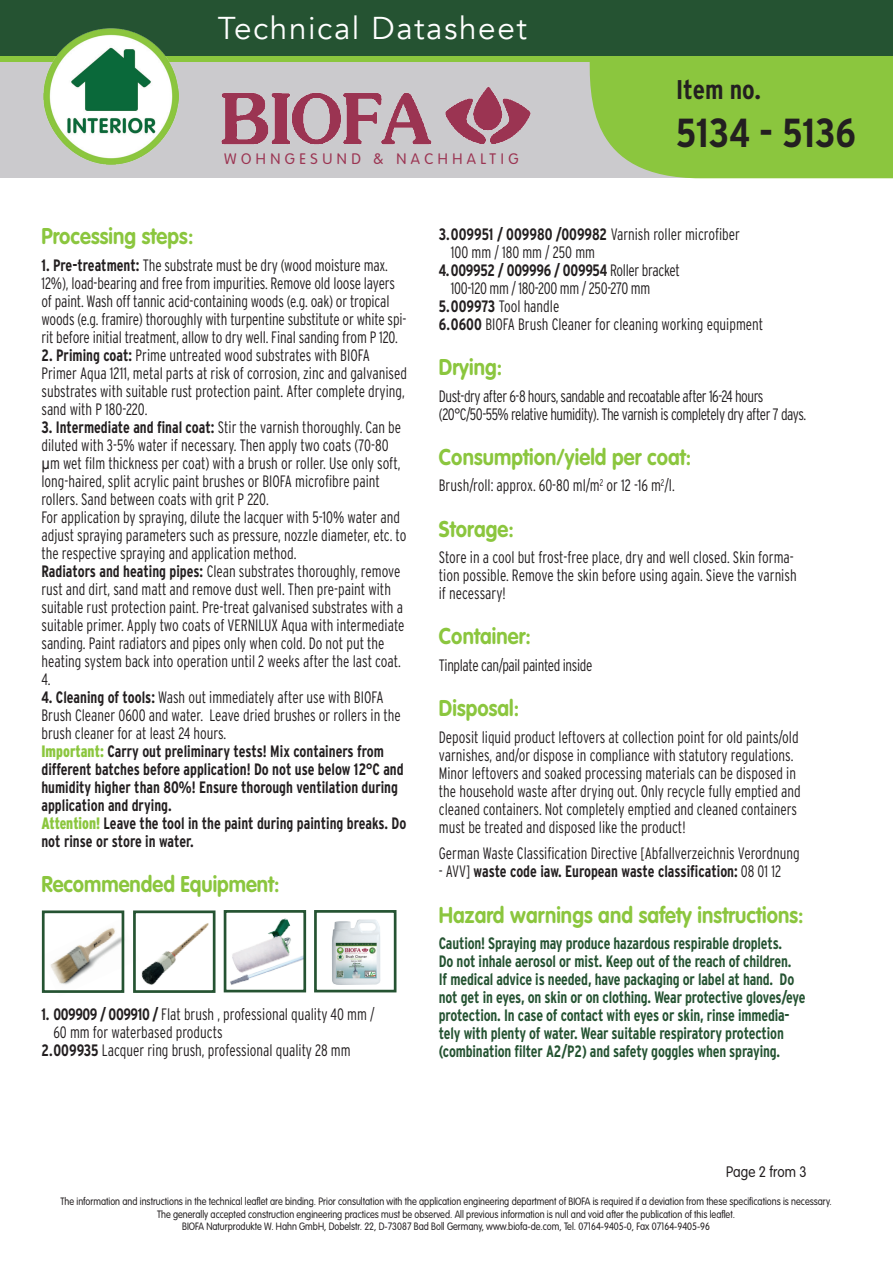
<style>
.page{position:relative;width:893px;height:1263px;background:#fff}
.page>*{position:absolute;margin:0;border:0;box-sizing:border-box;transform-origin:0 0}
.t1{font:700 condensed 40.5px "Interstate";letter-spacing:-.005em;color:#231f20}
.t2{font:31.5px "Avenir";letter-spacing:.05em;color:#fff}
.t3{font:700 condensed 27px "Interstate";color:#231f20}
.t4{font:700 22.5px "VAG Rounded Std";letter-spacing:.005em;color:#8bc63e;scale:.9 1}
.t5{font:300 condensed 16.5px/18px "Interstate";color:#231f20;scale:.9 1}
.t6{font:700 condensed 16.5px/18px "Interstate";color:#231f20;scale:.9 1}
.t7{font:700 condensed 16.5px/18px "Interstate";letter-spacing:-.01em;color:#255332;scale:.9 1}
.t8{font:300 condensed 16.5px/18px "Interstate";letter-spacing:-.03em;color:#231f20;scale:.9 1}
.t9{font:700 condensed 16.5px "Interstate";letter-spacing:-.02em;color:#231f20;scale:.9 1}
.t10{font:300 condensed 16.5px "Interstate";letter-spacing:-.02em;color:#231f20;scale:.9 1}
.t11{font:300 condensed 16.5px "Interstate";letter-spacing:-.025em;color:#231f20;scale:.9 1}
.t12{font:300 15px "VAG Rounded Std";letter-spacing:.3em;color:#9b3452}
.t13{font:300 15px "VAG Rounded Std";letter-spacing:.005em;color:#231f20;scale:.9 1}
.t14{font:300 10.5px/12.6px "VAG Rounded Std";color:#231f20;text-align:center;scale:.87 1}
.s1{font-weight:700}
.s2{font-family:"Arial Narrow";font-weight:400;font-stretch:normal}
.s3{font-weight:300}
.s4{font-weight:900;color:#8bc63e}
</style>
<div class="page">
<div style="left:0;top:0;width:893px;height:178px;background:#cbcacd"></div>
<svg style="left:589px;top:62px;width:304px;height:117px;background:#90c649"></svg>
<svg style="left:0;top:55px;width:893px;height:7px;background:#7cb53c"></svg>
<div style="left:0;top:0;width:893px;height:55px;background:#255332"></div>
<img style="left:221px;top:87px;width:310px;height:58px">
<img style="left:43px;top:29px;width:136px;height:136px">
<img style="left:41px;top:919px;width:84px;height:74px">
<img style="left:141px;top:915px;width:83px;height:77px">
<div style="left:42px;top:910px;width:82px;height:83px;border:3px solid #255332"></div>
<div style="left:133px;top:910px;width:82px;height:83px;border:3px solid #255332"></div>
<div style="left:314px;top:910px;width:82px;height:82px;border:3px solid #255332"></div>
<img style="left:326px;top:913px;width:60px;height:79px">
<img style="left:230px;top:956px;width:72px;height:29px">
<img style="left:268px;top:918px;width:30px;height:45px">
<img style="left:230px;top:934px;width:63px;height:41px">
<div style="left:224px;top:910px;width:82px;height:82px;border:3px solid #255332"></div>
<h2 class="t2" style="left:218px;top:9px;width:310px">Technical Datasheet</h2>
<p class="t12" style="left:224px;top:150px;width:296px">WOHNGESUND &amp; NACHHALTIG</p>
<h3 class="t3" style="left:676px;top:73px;width:86px">Item no.</h3>
<h1 class="t1" style="left:676px;top:108px;width:181px">5134 - 5136</h1>
<h3 class="t4" style="left:41px;top:223px;width:170px">Processing steps:</h3>
<p class="t5" style="left:41px;top:256px;width:407px"><span class="s1">1. Pre-treatment:</span> The substrate must be dry (wood moisture max.<br>12%), load-bearing and free from impurities. Remove old loose layers of paint. Wash off tannic acid-containing woods (e.g. oak) or tropical woods (e.g. framire) thoroughly with turpentine substitute or white spi&shy;rit before initial treatment, allow to dry well. Final sanding from P 120.</p>
<p class="t5" style="left:41px;top:346px;width:408px"><span class="s1">2. Priming coat:</span> Prime untreated wood substrates with BIOFA Primer Aqua 1211, metal parts at risk of corrosion, zinc and galvanised substrates with suitable rust protection paint. After complete drying, sand with P 180-220.</p>
<p class="t5" style="left:41px;top:418px;width:407px"><span class="s1">3. Intermediate and final coat:</span> Stir the varnish thoroughly. Can be diluted with 3-5% water if necessary. Then apply two coats (70-80 <span class="s2">µ</span>m wet film thickness per coat) with a brush or roller. Use only soft, long-haired, split acrylic paint brushes or BIOFA microfibre paint rollers. Sand between coats with grit P 220.<br>For application by spraying, dilute the lacquer with 5-10% water and adjust spraying parameters such as pressure, nozzle diameter, etc. to the respective spraying and application method.<br><span class="s1">Radiators and heating pipes:</span> Clean substrates thoroughly, remove rust and dirt, sand matt and remove dust well. Then pre-paint with suitable rust protection paint. Pre-treat galvanised substrates with a suitable primer. Apply two coats of VERNILUX Aqua with intermediate sanding. Paint radiators and pipes only when cold. Do not put the heating system back into operation until 2 weeks after the last coat.<br>4.</p>
<p class="t6" style="left:41px;top:688px;width:407px">4. Cleaning of tools: <span class="s3">Wash out immediately after use with BIOFA Brush Cleaner 0600 and water. Leave dried brushes or rollers in the brush cleaner for at least 24 hours.<br></span><span class="s4">Important:</span> Carry out preliminary tests! Mix containers from different batches before application! Do not use below 12°C and humidity higher than 80%! Ensure thorough ventilation during application and drying.<br><span class="s4">Attention!</span> Leave the tool in the paint during painting breaks. Do not rinse or store in water.</p>
<h3 class="t4" style="left:41px;top:871px;width:266px">Recommended Equipment:</h3>
<p class="t5" style="left:41px;top:1005px;width:372px"><span class="s1">1. 009909 / 009910 /</span> Flat brush , professional quality 40 mm /</p>
<p class="t5" style="left:53px;top:1023px;width:189px">60 mm for waterbased products</p>
<p class="t5" style="left:41px;top:1041px;width:345px"><span class="s1">2.009935</span> Lacquer ring brush, professional quality 28 mm</p>
<p class="t5" style="left:439px;top:225px;width:336px"><span class="s1">3.009951 / 009980 /009982</span> Varnish roller microfiber</p>
<p class="t5" style="left:451px;top:243px;width:162px">100 mm / 180 mm / 250 mm</p>
<p class="t9" style="left:439px;top:260px;width:269px">4.009952 / 009996 / 009954 <span class="s3">Roller bracket</span></p>
<p class="t10" style="left:451px;top:278px;width:223px">100-120 mm / 180-200 mm / 250-270 mm</p>
<p class="t5" style="left:439px;top:297px;width:135px"><span class="s1">5.009973</span> Tool handle</p>
<p class="t5" style="left:439px;top:315px;width:362px"><span class="s1">6.0600</span> BIOFA Brush Cleaner for cleaning working equipment</p>
<h3 class="t4" style="left:439px;top:354px;width:72px">Drying:</h3>
<p class="t8" style="left:439px;top:387px;width:410px">Dust-dry after 6-8 hours, sandable and recoatable after 16-24 hours (20°C/50-55% relative humidity). The varnish is completely dry after 7 days.</p>
<h3 class="t4" style="left:439px;top:444px;width:282px">Consumption/yield per coat:</h3>
<p class="t5" style="left:439px;top:476px;width:264px">Brush/roll: approx. 60-80 ml/m<sup>2</sup> or 12 -16 m<sup>2</sup>/l.</p>
<h3 class="t4" style="left:439px;top:516px;width:85px">Storage:</h3>
<p class="t5" style="left:439px;top:548px;width:399px">Store in a cool but frost-free place, dry and well closed. Skin forma&shy;tion possible. Remove the skin before using again. Sieve the varnish if necessary!</p>
<h3 class="t4" style="left:439px;top:623px;width:104px">Container:</h3>
<p class="t11" style="left:439px;top:655px;width:172px">Tinplate can/pail painted inside</p>
<h3 class="t4" style="left:439px;top:695px;width:91px">Disposal:</h3>
<p class="t5" style="left:439px;top:728px;width:404px">Deposit liquid product leftovers at collection point for old paints/old varnishes, and/or dispose in compliance with statutory regulations.<br>Minor leftovers and soaked processing materials can be disposed in the household waste after drying out. Only recycle fully emptied and cleaned containers. Not completely emptied and cleaned containers must be treated and disposed like the product!</p>
<p class="t5" style="left:439px;top:844px;width:402px">German Waste Classification Directive [Abfallverzeichnis Verordnung</p>
<p class="t6" style="left:439px;top:862px;width:382px"><span class="s3">- AVV]</span> waste code iaw. European waste classification: <span class="s3">08 01 12</span></p>
<h3 class="t4" style="left:439px;top:901px;width:407px">Hazard warnings and safety instructions:</h3>
<p class="t7" style="left:439px;top:934px;width:409px">Caution! Spraying may produce hazardous respirable droplets.<br>Do not inhale aerosol or mist. Keep out of the reach of children.<br>If medical advice is needed, have packaging or label at hand. Do not get in eyes, on skin or on clothing. Wear protective gloves/eye protection. In case of contact with eyes or skin, rinse immedia&shy;tely with plenty of water. Wear suitable respiratory protection (combination filter A2/P2) and safety goggles when spraying.</p>
<p class="t13" style="left:726px;top:1163px;width:91px">Page 2 from 3</p>
<p class="t14" style="left:60px;top:1195px;width:888px">The information and instructions in the technical leaflet are binding. Prior consultation with the application engineering department of BIOFA is required if a deviation from these specifications is necessary.<br>The generally accepted construction engineering practices must be observed. All previous information is null and void after the publication of this leaflet.<br>BIOFA Naturprodukte W. Hahn GmbH, Dobelstr. 22, D-73087 Bad Boll Germany, www.biofa-de.com, Tel. 07164-9405-0, Fax 07164-9405-96</p>
</div>
